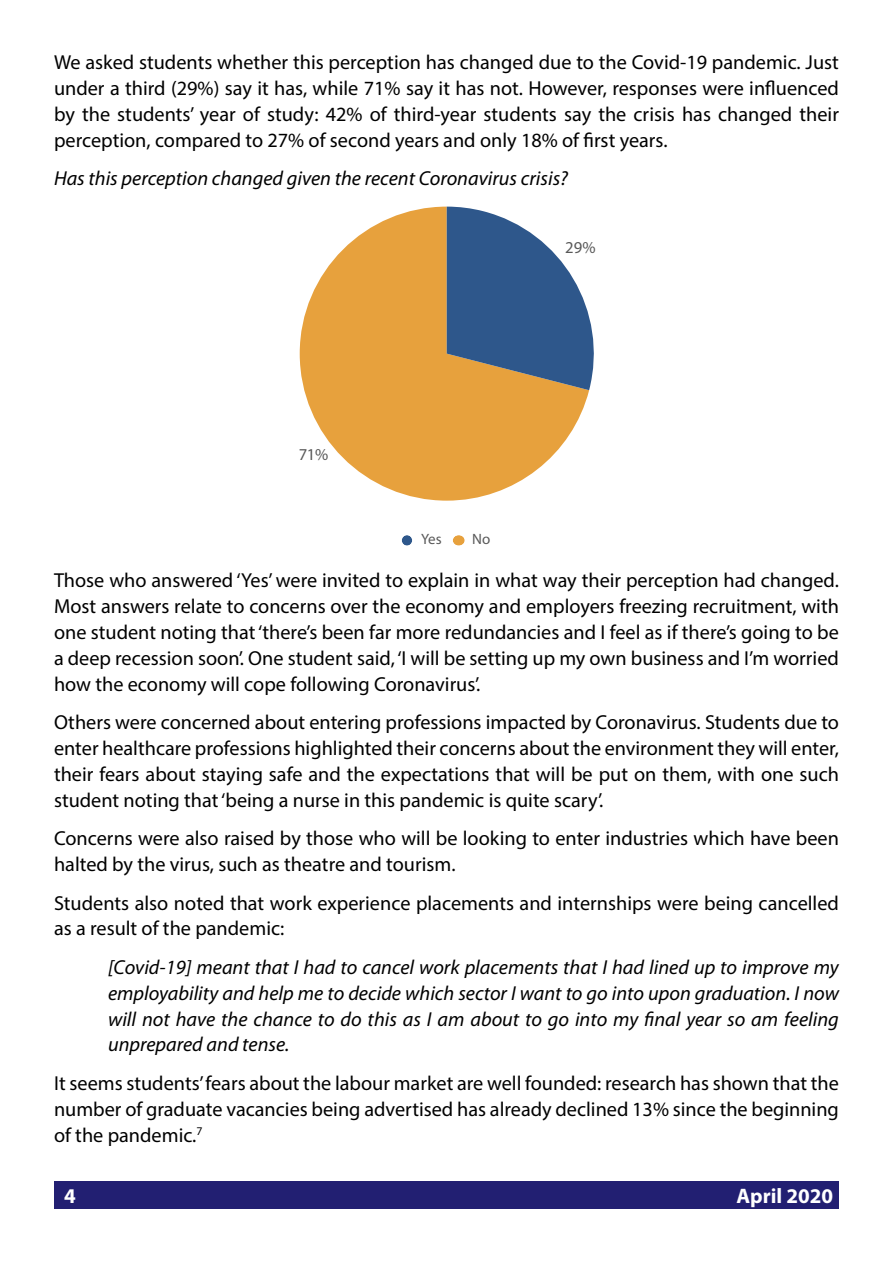
<style>
.page{position:relative;width:893px;height:1263px;background:#fff}
.page>*{position:absolute;margin:0;border:0;box-sizing:border-box;transform-origin:0 0}
.t1{font:700 21px "Myriad Pro";color:#fff}
.t2{font:20.25px/25.8px "Myriad Pro";color:#000;text-align:justify}
.t3{font:italic 20.25px/25.8px "Myriad Pro";color:#000;text-align:justify}
.t4{font:16.65px "Myriad Pro";color:#595959}
.t5{font:15px "Myriad Pro";color:#595959}
</style>
<div class="page">
<svg style="left:300px;top:207px;width:289px;height:294px;fill:#e7a13d"></svg>
<svg style="left:447px;top:207px;width:147px;height:183px"></svg>
<div style="left:402px;top:535px;width:10px;height:11px;background:#2e578b;border-radius:50%"></div>
<svg style="left:453px;top:535px;width:12px;height:11px"></svg>
<div style="left:54px;top:1182px;width:785px;height:27px;background:#221f72"></div>
<p class="t2" style="left:54px;top:49px;width:786px">We asked students whether this perception has changed due to the Covid-19 pandemic. Just under a third (29%) say it has, while 71% say it has not. However, responses were influenced by the students’ year of study: 42% of third-year students say the crisis has changed their perception, compared to 27% of second years and only 18% of first years.</p>
<p class="t3" style="left:54px;top:165px;width:515px">Has this perception changed given the recent Coronavirus crisis?</p>
<p class="t4" style="left:298px;top:444px;width:32px">71%</p>
<p class="t4" style="left:565px;top:237px;width:32px">29%</p>
<p class="t5" style="left:421px;top:530px;width:22px">Yes</p>
<p class="t5" style="left:472px;top:530px;width:20px">No</p>
<p class="t2" style="left:54px;top:567px;width:786px">Those who answered ‘Yes’ were invited to explain in what way their perception had changed.<br>Most answers relate to concerns over the economy and employers freezing recruitment, with one student noting that ‘there’s been far more redundancies and I feel as if there’s going to be a deep recession soon’. One student said, ‘I will be setting up my own business and I’m worried how the economy will cope following Coronavirus’.</p>
<p class="t2" style="left:54px;top:709px;width:787px">Others were concerned about entering professions impacted by Coronavirus. Students due to enter healthcare professions highlighted their concerns about the environment they will enter, their fears about staying safe and the expectations that will be put on them, with one such student noting that ‘being a nurse in this pandemic is quite scary’.</p>
<p class="t2" style="left:54px;top:825px;width:786px">Concerns were also raised by those who will be looking to enter industries which have been halted by the virus, such as theatre and tourism.</p>
<p class="t2" style="left:54px;top:889px;width:786px">Students also noted that work experience placements and internships were being cancelled as a result of the pandemic:</p>
<p class="t3" style="left:108px;top:954px;width:732px">[Covid-19] meant that I had to cancel work placements that I had lined up to improve my employability and help me to decide which sector I want to go into upon graduation. I now will not have the chance to do this as I am about to go into my final year so am feeling unprepared and tense.</p>
<p class="t2" style="left:54px;top:1070px;width:786px">It seems students’ fears about the labour market are well founded: research has shown that the number of graduate vacancies being advertised has already declined 13% since the beginning of the pandemic.<sup>7</sup></p>
<p class="t1" style="left:64px;top:1184px;width:13px">4</p>
<p class="t1" style="left:736px;top:1184px;width:98px">April 2020</p>
</div>
